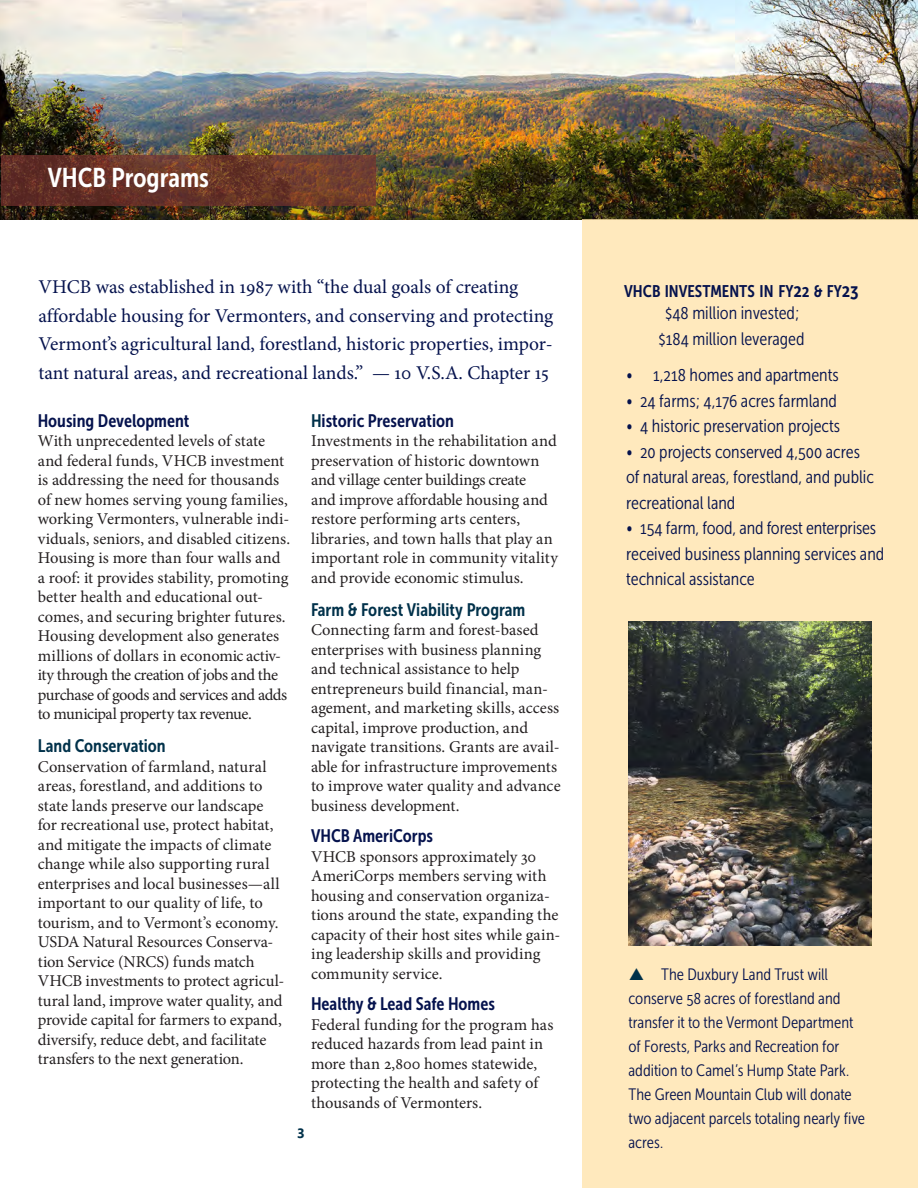
<style>
.page{position:relative;width:918px;height:1188px;background:#fff}
.page>*{position:absolute;margin:0;border:0;box-sizing:border-box;transform-origin:0 0}
.Acaption{font:27px "Museo Sans Cond 700";color:#fff}
.t1{font:19.5px/28.5px "Minion Pro";letter-spacing:-.005em;color:#05124d}
.Acaption-2{font:18px/25.5px "Museo Sans Cond 300";color:#05124d}
.body_text{font:18px "Museo Sans Cond 700";color:#05124d}
.body_text-2{font:18px "Museo Sans Cond 700";color:#00314a}
.Acaption-3{font:16.8px "Museo Sans Cond 700";color:#05124d}
.body_text-3{font:16.5px/19.5px "Minion Pro";color:#231f20}
.pl_head{font:16.5px/24px "Museo Sans Cond 300";color:#05124d}
.t2{font:700 13.5px "Ebrima";color:#00314a}
.s1{color:#00314a}
.s2{font-size:19.5px}
.s3{font-size:18px}
.s4{font-size:16.5px}
</style>
<div class="page">
<img style="left:0;top:0;width:918px;height:220px">
<svg style="left:2px;top:155px;width:374px;height:51px;background:#6a3629"></svg>
<div style="left:582px;top:220px;width:336px;height:968px;background:#ffe9bd"></div>
<img style="left:628px;top:622px;width:244px;height:324px">
<p class="Acaption" style="left:48px;top:163px;width:163px">VHCB Programs</p>
<p class="t1" style="left:38px;top:273px;width:517px">VHCB was established in 1987 with “the dual goals of creating affordable housing for Vermonters, and conserving and protecting Vermont’s agricultural land, forestland, historic properties, impor&shy;tant natural areas, and recreational lands.” — 10 V.S.A. Chapter 15</p>
<p class="body_text" style="left:38px;top:411px;width:153px">Housing Development</p>
<p class="body_text-3" style="left:38px;top:431px;width:254px">With unprecedented levels of state and federal funds, VHCB investment is addressing the need for thousands of new homes serving young families, working Vermonters, vulnerable indi&shy;viduals, seniors, and disabled citizens.<br>Housing is more than four walls and a roof: it provides stability, promoting better health and educational out&shy;comes, and securing brighter futures.<br>Housing development also generates millions of dollars in economic activ&shy;ity through the creation of jobs and the purchase of goods and services and adds to municipal property tax revenue.</p>
<p class="body_text-2" style="left:38px;top:736px;width:129px">Land Conservation</p>
<p class="body_text-3" style="left:38px;top:757px;width:248px">Conservation of farmland, natural areas, forestland, and additions to state lands preserve our landscape for recreational use, protect habitat, and mitigate the impacts of climate change while also supporting rural enterprises and local businesses—all important to our quality of life, to tourism, and to Vermont’s economy.<br>USDA Natural Resources Conserva&shy;tion Service (NRCS) funds match VHCB investments to protect agricul&shy;tural land, improve water quality, and provide capital for farmers to expand, diversify, reduce debt, and facilitate transfers to the next generation.</p>
<p class="body_text" style="left:311px;top:410px;width:144px"><span class="s1">H</span>istoric Preservation</p>
<p class="body_text-3" style="left:311px;top:431px;width:248px">Investments in the rehabilitation and preservation of historic downtown and village center buildings create<br>and improve affordable housing and restore performing arts centers, libraries, and town halls that play an important role in community vitality and provide economic stimulus.</p>
<p class="body_text-2" style="left:311px;top:599px;width:216px">Farm &amp; Forest Viability Program</p>
<p class="body_text-3" style="left:311px;top:620px;width:251px">Connecting farm and forest-based enterprises with business planning and technical assistance to help entrepreneurs build financial, man&shy;agement, and marketing skills, access capital, improve production, and navigate transitions. Grants are avail&shy;able for infrastructure improvements to improve water quality and advance business development.</p>
<p class="body_text" style="left:311px;top:826px;width:124px">VHCB AmeriCorps</p>
<p class="body_text-3" style="left:311px;top:847px;width:251px">VHCB sponsors approximately 30<br>AmeriCorps members serving with housing and conservation organiza&shy;tions around the state, expanding the capacity of their host sites while gain&shy;ing leadership skills and providing community service.</p>
<p class="body_text" style="left:311px;top:994px;width:186px">Healthy &amp; Lead Safe Homes</p>
<p class="body_text-3" style="left:311px;top:1015px;width:244px">Federal funding for the program has reduced hazards from lead paint in more than 2,800 homes statewide, protecting the health and safety of thousands of Vermonters.</p>
<p class="t2" style="left:297px;top:1123px;width:9px">3</p>
<p class="Acaption-3" style="left:624px;top:282px;width:236px">VHCB INVESTMENTS IN FY<span class="s2">2</span><span class="s3">2</span> <span class="s4">&amp;</span> FY<span class="s2">23</span></p>
<p class="Acaption-2" style="left:659px;top:300px;width:147px;text-align:center">$48 million invested; $184 million leveraged</p>
<p class="Acaption-2" style="left:626px;top:362px;width:214px">• 1,218 homes and apartments</p>
<p class="Acaption-2" style="left:626px;top:388px;width:212px">• 24 farms; 4,176 acres farmland</p>
<p class="Acaption-2" style="left:626px;top:413px;width:216px">• 4 historic preservation projects</p>
<p class="Acaption-2" style="left:626px;top:439px;width:249px">• 20 projects conserved 4,500 acres of natural areas, forestland, and public recreational land</p>
<p class="Acaption-2" style="left:626px;top:515px;width:260px">• 154 farm, food, and forest enterprises received business planning services and technical assistance</p>
<p class="pl_head" style="left:628px;top:963px;width:238px;text-indent:33px">The Duxbury Land Trust will conserve 58 acres of forestland and transfer it to the Vermont Department of Forests, Parks and Recreation for addition to Camel’s Hump State Park.<br>The Green Mountain Club will donate two adjacent parcels totaling nearly five acres.</p>
</div>
